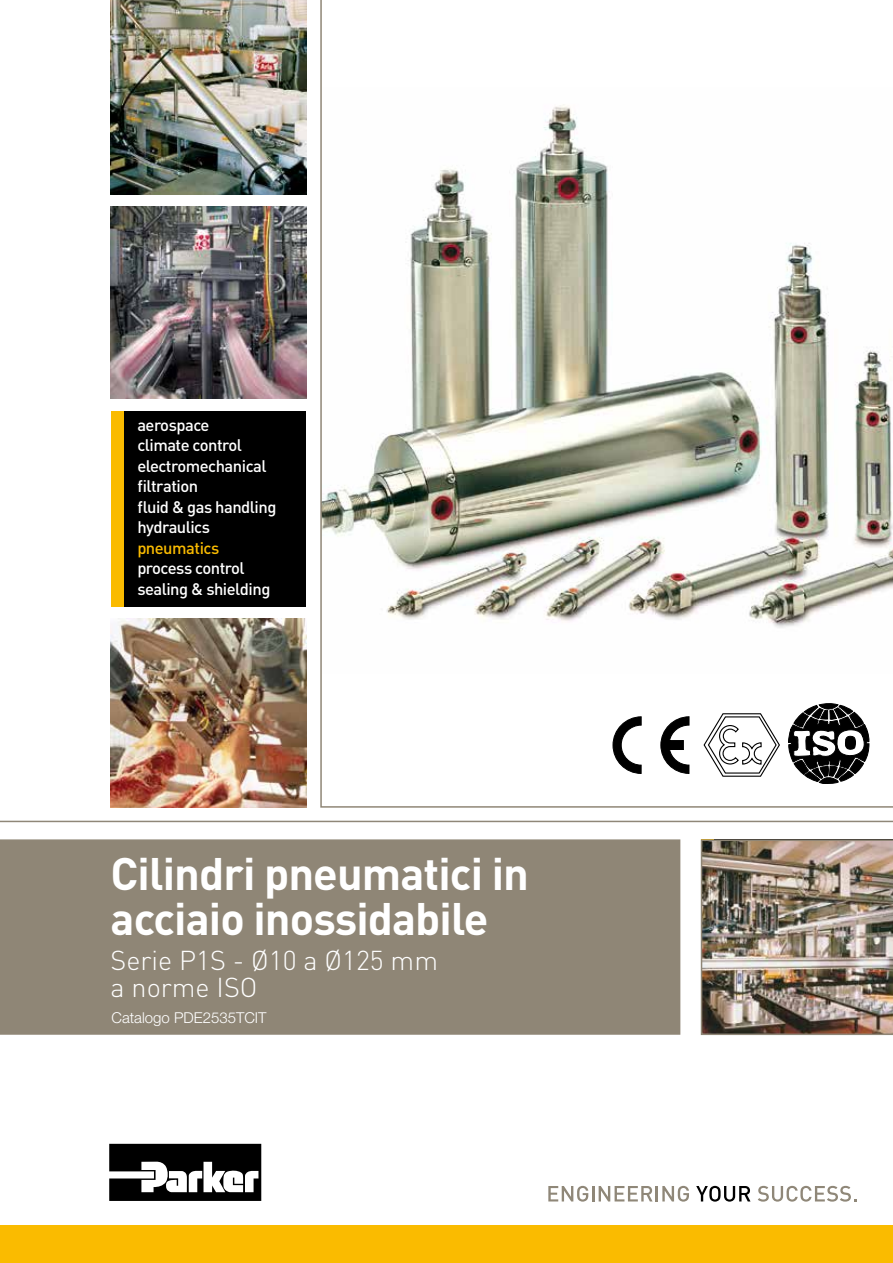
<style>
.page{position:relative;width:893px;height:1263px;background:#fff}
.page>*{position:absolute;margin:0;border:0;box-sizing:border-box;transform-origin:0 0}
.t1{font:700 45px/45px "DINOT";letter-spacing:-.02em;color:#fff}
.t2{font:300 27px/27px "DINOT";color:#fff}
.t3{font:500 16.5px/20.4px "DINOT";letter-spacing:-.03em;color:#fff}
.t4{font:500 16.5px "DINOT";letter-spacing:-.03em;color:#fabb00}
.t5{font:300 15px "Helvetica Neue LT Std";color:#fff}
</style>
<div class="page">
<div style="left:0;top:839px;width:680px;height:196px;background:#8f8676;border:2px solid #8f8676"></div>
<svg style="left:109px;top:1144px;width:152px;height:57px"></svg>
<svg style="left:548px;top:1186px;width:141px;height:15px"></svg>
<svg style="left:696px;top:1186px;width:54px;height:15px"></svg>
<svg style="left:758px;top:1186px;width:99px;height:15px"></svg>
<div style="left:0;top:1225px;width:893px;height:38px;background:#fabb00"></div>
<hr style="left:0;top:821px;width:893px;height:1px;background:#8f8778">
<svg style="left:320px;top:0;width:573px;height:808px"></svg>
<div style="left:111px;top:411px;width:195px;height:195px;background:#000"></div>
<div style="left:111px;top:411px;width:13px;height:195px;background:#fabb00"></div>
<img style="left:701px;top:839px;width:192px;height:196px">
<img style="left:111px;top:619px;width:195px;height:188px">
<img style="left:111px;top:0;width:195px;height:195px">
<img style="left:111px;top:207px;width:195px;height:191px">
<svg style="left:703px;top:712px;width:78px;height:66px"></svg>
<svg style="left:613px;top:716px;width:28px;height:58px"></svg>
<svg style="left:661px;top:716px;width:28px;height:58px"></svg>
<svg style="left:788px;top:704px;width:81px;height:79px"></svg>
<p class="t3" style="left:137px;top:414px;width:141px">aerospace<br>climate control electromechanical filtration<br>fluid &amp; gas handling hydraulics</p>
<p class="t4" style="left:137px;top:536px;width:84px">pneumatics</p>
<p class="t3" style="left:137px;top:557px;width:135px">process control sealing &amp; shielding</p>
<h1 class="t1" style="left:111px;top:849px;width:420px">Cilindri pneumatici in acciaio inossidabile</h1>
<h2 class="t2" style="left:111px;top:946px;width:329px">Serie P1S - Ø10 a Ø125 mm a norme ISO</h2>
<p class="t5" style="left:112px;top:1008px;width:157px">Catalogo PDE2535TCIT</p>
</div>
